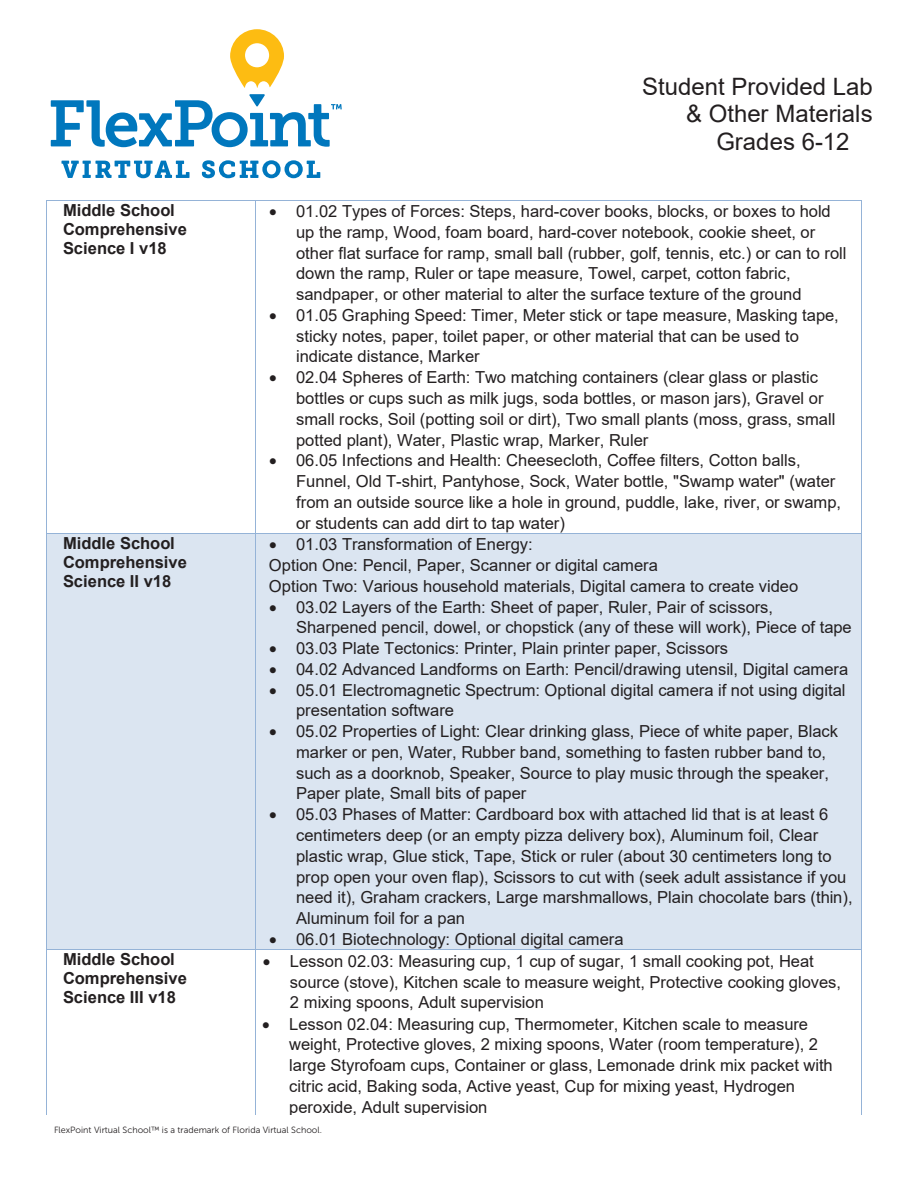
<style>
.page{position:relative;width:918px;height:1188px;background:#fff}
.page>*{position:absolute;margin:0;border:0;box-sizing:border-box;transform-origin:0 0}
.t1{font:24px "Arial";color:#231f20}
.t2{font:16.5px/20.7px "Arial";color:#231f20}
.t3{font:700 16.5px/19px "Arial";color:#231f20}
.t4{font:9px "Museo Sans 300";color:#231f20}
</style>
<div class="page">
<hr style="left:47px;top:200px;width:208px;height:1px;background:#95b3d7">
<hr style="left:256px;top:200px;width:605px;height:1px;background:#95b3d7">
<hr style="left:46px;top:200px;width:1px;height:333px;background:#95b3d7">
<hr style="left:255px;top:200px;width:1px;height:333px;background:#95b3d7">
<hr style="left:861px;top:200px;width:1px;height:333px;background:#95b3d7">
<div style="left:47px;top:534px;width:208px;height:415px;background:#dbe5f1"></div>
<div style="left:256px;top:534px;width:605px;height:415px;background:#dbe5f1"></div>
<hr style="left:47px;top:533px;width:208px;height:1px;background:#95b3d7">
<hr style="left:256px;top:533px;width:605px;height:1px;background:#95b3d7">
<hr style="left:46px;top:534px;width:1px;height:415px;background:#95b3d7">
<hr style="left:255px;top:534px;width:1px;height:415px;background:#95b3d7">
<hr style="left:861px;top:534px;width:1px;height:415px;background:#95b3d7">
<hr style="left:47px;top:949px;width:208px;height:1px;background:#95b3d7">
<hr style="left:256px;top:949px;width:605px;height:1px;background:#95b3d7">
<hr style="left:46px;top:950px;width:1px;height:165px;background:#95b3d7">
<hr style="left:255px;top:950px;width:1px;height:165px;background:#95b3d7">
<hr style="left:861px;top:950px;width:1px;height:165px;background:#95b3d7">
<svg style="left:230px;top:29px;width:54px;height:59px"></svg>
<svg style="left:51px;top:94px;width:291px;height:53px"></svg>
<svg style="left:61px;top:161px;width:129px;height:17px"></svg>
<svg style="left:202px;top:160px;width:118px;height:18px"></svg>
<p class="t1" style="left:642px;top:70px;width:232px">Student Provided Lab</p>
<p class="t1" style="left:686px;top:97px;width:188px">&amp; Other Materials</p>
<p class="t1" style="left:716px;top:125px;width:135px">Grades 6-12</p>
<p class="t3" style="left:63px;top:201px;width:126px">Middle School<br>Comprehensive<br>Science I v18</p>
<p class="t2" style="left:296px;top:201px;width:552px;text-indent:-27px">• 01.02 Types of Forces: Steps, hard-cover books, blocks, or boxes to hold up the ramp, Wood, foam board, hard-cover notebook, cookie sheet, or other flat surface for ramp, small ball (rubber, golf, tennis, etc.) or can to roll down the ramp, Ruler or tape measure, Towel, carpet, cotton fabric, sandpaper, or other material to alter the surface texture of the ground</p>
<p class="t2" style="left:296px;top:305px;width:544px;text-indent:-27px">• 01.05 Graphing Speed: Timer, Meter stick or tape measure, Masking tape, sticky notes, paper, toilet paper, or other material that can be used to indicate distance, Marker</p>
<p class="t2" style="left:296px;top:367px;width:541px;text-indent:-27px">• 02.04 Spheres of Earth: Two matching containers (clear glass or plastic bottles or cups such as milk jugs, soda bottles, or mason jars), Gravel or small rocks, Soil (potting soil or dirt), Two small plants (moss, grass, small potted plant), Water, Plastic wrap, Marker, Ruler</p>
<p class="t2" style="left:296px;top:450px;width:546px;text-indent:-27px">• 06.05 Infections and Health: Cheesecloth, Coffee filters, Cotton balls, Funnel, Old T-shirt, Pantyhose, Sock, Water bottle, "Swamp water" (water from an outside source like a hole in ground, puddle, lake, river, or swamp, or students can add dirt to tap water)</p>
<p class="t3" style="left:63px;top:534px;width:126px">Middle School<br>Comprehensive<br>Science II v18</p>
<p class="t2" style="left:269px;top:534px;width:531px">• 01.03 Transformation of Energy:<br>Option One: Pencil, Paper, Scanner or digital camera<br>Option Two: Various household materials, Digital camera to create video</p>
<p class="t2" style="left:296px;top:596px;width:557px;text-indent:-27px">• 03.02 Layers of the Earth: Sheet of paper, Ruler, Pair of scissors,<br>Sharpened pencil, dowel, or chopstick (any of these will work), Piece of tape</p>
<p class="t2" style="left:269px;top:638px;width:461px">• 03.03 Plate Tectonics: Printer, Plain printer paper, Scissors</p>
<p class="t2" style="left:269px;top:659px;width:581px">• 04.02 Advanced Landforms on Earth: Pencil/drawing utensil, Digital camera</p>
<p class="t2" style="left:296px;top:679px;width:551px;text-indent:-27px">• 05.01 Electromagnetic Spectrum: Optional digital camera if not using digital presentation software</p>
<p class="t2" style="left:296px;top:721px;width:543px;text-indent:-27px">• 05.02 Properties of Light: Clear drinking glass, Piece of white paper, Black marker or pen, Water, Rubber band, something to fasten rubber band to, such as a doorknob, Speaker, Source to play music through the speaker, Paper plate, Small bits of paper</p>
<p class="t2" style="left:296px;top:804px;width:558px;text-indent:-27px">• 05.03 Phases of Matter: Cardboard box with attached lid that is at least 6 centimeters deep (or an empty pizza delivery box), Aluminum foil, Clear plastic wrap, Glue stick, Tape, Stick or ruler (about 30 centimeters long to prop open your oven flap), Scissors to cut with (seek adult assistance if you need it), Graham crackers, Large marshmallows, Plain chocolate bars (thin), Aluminum foil for a pan</p>
<p class="t2" style="left:269px;top:929px;width:356px">• 06.01 Biotechnology: Optional digital camera</p>
<p class="t3" style="left:63px;top:950px;width:126px">Middle School<br>Comprehensive<br>Science III v18</p>
<p class="t2" style="left:290px;top:950px;width:553px;text-indent:-27px">• Lesson 02.03: Measuring cup, 1 cup of sugar, 1 small cooking pot, Heat source (stove), Kitchen scale to measure weight, Protective cooking gloves,<br>2 mixing spoons, Adult supervision</p>
<p class="t2" style="left:289px;top:1013px;width:545px;text-indent:-27px">• Lesson 02.04: Measuring cup, Thermometer, Kitchen scale to measure weight, Protective gloves, 2 mixing spoons, Water (room temperature), 2 large Styrofoam cups, Container or glass, Lemonade drink mix packet with citric acid, Baking soda, Active yeast, Cup for mixing yeast, Hydrogen peroxide, Adult supervision</p>
<p class="t4" style="left:54px;top:1125px;width:270px">FlexPoint Virtual School™ is a trademark of Florida Virtual School.</p>
</div>
